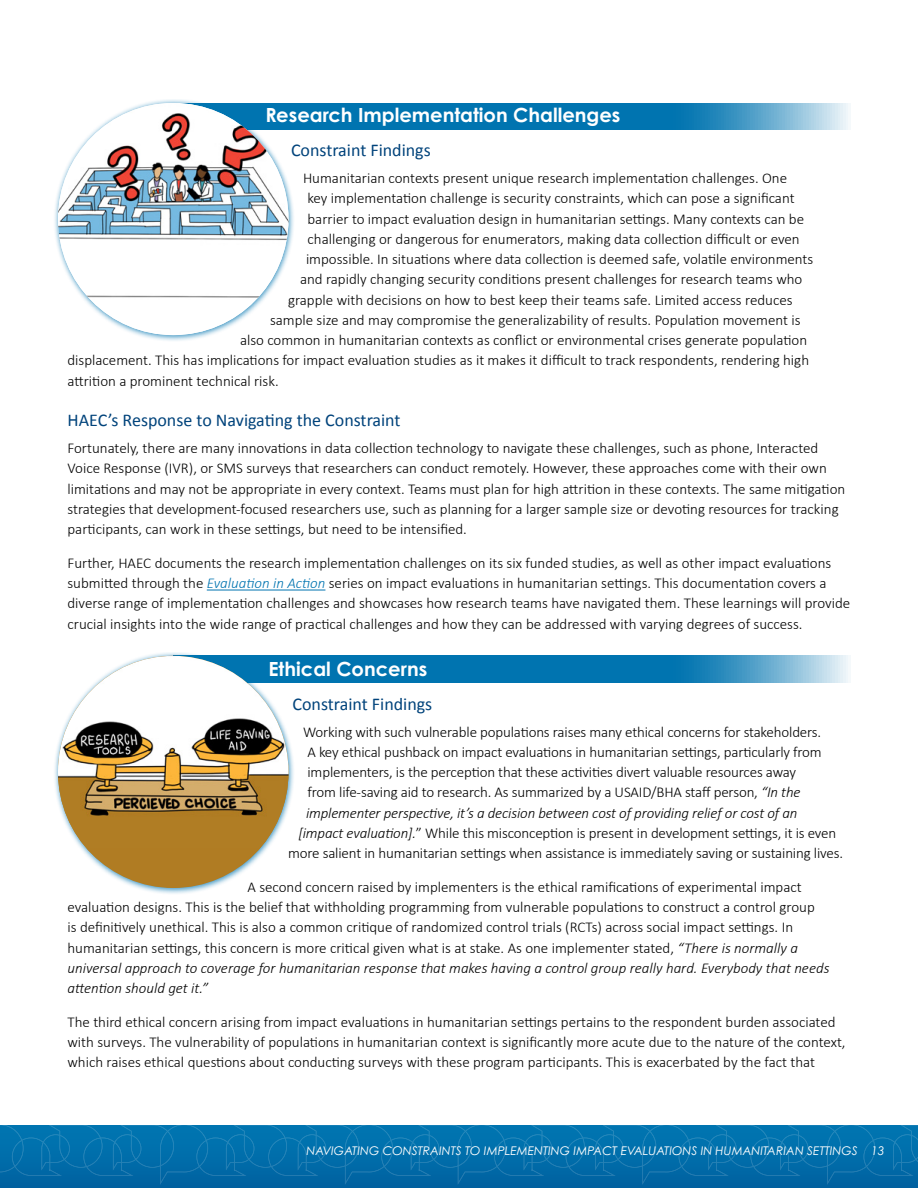
<style>
.page{position:relative;width:918px;height:1188px;background:#fff}
.page>*{position:absolute;margin:0;border:0;box-sizing:border-box;transform-origin:0 0}
.Heading_2{font:700 19.5px "Century Gothic Pro";color:#fff}
.Heading_3{font:18px "Calibri";color:#00437b}
.Text{font:300 15px/20.2px "Calibri";color:#000}
.Text-2{font:italic 300 15px "Calibri";letter-spacing:-.01em;color:#000}
.t1{font:italic 12px "Century Gothic Pro";color:#fff}
.s1{font-style:italic;color:#0074b0}
.s2{font-style:italic}
</style>
<div class="page">
<div style="left:0;top:1131px;width:918px;height:57px;background:#00609f"></div>
<svg style="left:0;top:1125px;width:918px;height:60px"></svg>
<svg style="left:295px;top:103px;width:553px;height:27px;background:#1f85b9"></svg>
<svg style="left:295px;top:656px;width:553px;height:27px;background:#1f85b9"></svg>
<hr style="left:207px;top:590px;width:118px;height:1px;background:#0074b0">
<div style="left:54px;top:99px;width:241px;height:243px;background:#0074b0;opacity:.75"></div>
<img style="left:58px;top:103px;width:231px;height:232px">
<div style="left:54px;top:652px;width:241px;height:243px;background:#0074b0;opacity:.75"></div>
<img style="left:58px;top:656px;width:231px;height:221px">
<h3 class="Heading_2" style="left:266px;top:103px;width:357px">Research Implementation Challenges</h3>
<h4 class="Heading_3" style="left:291px;top:138px;width:141px">Constraint Findings</h4>
<p class="Text" style="left:303px;top:168px;width:486px">Humanitarian contexts present unique research implementation challenges. One</p>
<p class="Text" style="left:308px;top:188px;width:489px">key implementation challenge is security constraints, which can pose a significant</p>
<p class="Text" style="left:308px;top:208px;width:498px">barrier to impact evaluation design in humanitarian settings. Many contexts can be</p>
<p class="Text" style="left:308px;top:229px;width:494px">challenging or dangerous for enumerators, making data collection difficult or even</p>
<p class="Text" style="left:306px;top:249px;width:509px">impossible. In situations where data collection is deemed safe, volatile environments</p>
<p class="Text" style="left:300px;top:269px;width:504px">and rapidly changing security conditions present challenges for research teams who</p>
<p class="Text" style="left:288px;top:289px;width:506px">grapple with decisions on how to best keep their teams safe. Limited access reduces</p>
<p class="Text" style="left:270px;top:310px;width:532px">sample size and may compromise the generalizability of results. Population movement is</p>
<p class="Text" style="left:240px;top:330px;width:569px">also common in humanitarian contexts as conflict or environmental crises generate population</p>
<p class="Text" style="left:68px;top:350px;width:743px">displacement. This has implications for impact evaluation studies as it makes it difficult to track respondents, rendering high</p>
<p class="Text" style="left:68px;top:370px;width:213px">attrition a prominent technical risk.</p>
<h4 class="Heading_3" style="left:68px;top:408px;width:335px">HAEC’s Response to Navigating the Constraint</h4>
<p class="Text" style="left:68px;top:438px;width:779px">Fortunately, there are many innovations in data collection technology to navigate these challenges, such as phone, Interacted Voice Response (IVR), or SMS surveys that researchers can conduct remotely. However, these approaches come with their own limitations and may not be appropriate in every context. Teams must plan for high attrition in these contexts. The same mitigation strategies that development-focused researchers use, such as planning for a larger sample size or devoting resources for tracking participants, can work in these settings, but need to be intensified.</p>
<p class="Text" style="left:68px;top:553px;width:784px">Further, HAEC documents the research implementation challenges on its six funded studies, as well as other impact evaluations submitted through the <span class="s1">Evaluation in Action</span> series on impact evaluations in humanitarian settings. This documentation covers a diverse range of implementation challenges and showcases how research teams have navigated them. These learnings will provide crucial insights into the wide range of practical challenges and how they can be addressed with varying degrees of success.</p>
<h3 class="Heading_2" style="left:268px;top:657px;width:160px">Ethical Concerns</h3>
<h4 class="Heading_3" style="left:292px;top:691px;width:141px">Constraint Findings</h4>
<p class="Text" style="left:303px;top:721px;width:520px">Working with such vulnerable populations raises many ethical concerns for stakeholders.</p>
<p class="Text" style="left:308px;top:742px;width:516px">A key ethical pushback on impact evaluations in humanitarian settings, particularly from</p>
<p class="Text" style="left:308px;top:762px;width:490px">implementers, is the perception that these activities divert valuable resources away</p>
<p class="Text" style="left:308px;top:782px;width:495px">from life-saving aid to research. As summarized by a USAID/BHA staff person, <span class="s2">“In the</span></p>
<p class="Text-2" style="left:306px;top:803px;width:493px">implementer perspective, it’s a decision between cost of providing relief or cost of an</p>
<p class="Text" style="left:298px;top:823px;width:539px"><span class="s2">[impact evaluation].</span>” While this misconception is present in development settings, it is even</p>
<p class="Text" style="left:288px;top:843px;width:557px">more salient in humanitarian settings when assistance is immediately saving or sustaining lives.</p>
<p class="Text" style="left:68px;top:877px;width:763px;text-indent:180px">A second concern raised by implementers is the ethical ramifications of experimental impact evaluation designs. This is the belief that withholding programming from vulnerable populations to construct a control group<br>is definitively unethical. This is also a common critique of randomized control trials (RCTs) across social impact settings. In humanitarian settings, this concern is more critical given what is at stake. As one implementer stated, <span class="s2">“There is normally a universal approach to coverage for humanitarian response that makes having a control group really hard. Everybody that needs attention should get it.”</span></p>
<p class="Text" style="left:68px;top:1012px;width:780px">The third ethical concern arising from impact evaluations in humanitarian settings pertains to the respondent burden associated with surveys. The vulnerability of populations in humanitarian context is significantly more acute due to the nature of the context, which raises ethical questions about conducting surveys with these program participants. This is exacerbated by the fact that</p>
<p class="t1" style="left:306px;top:1143px;width:580px">NAVIGATING CONSTRAINTS TO IMPLEMENTING IMPACT EVALUATIONS IN HUMANITARIAN SETTINGS 13</p>
</div>
